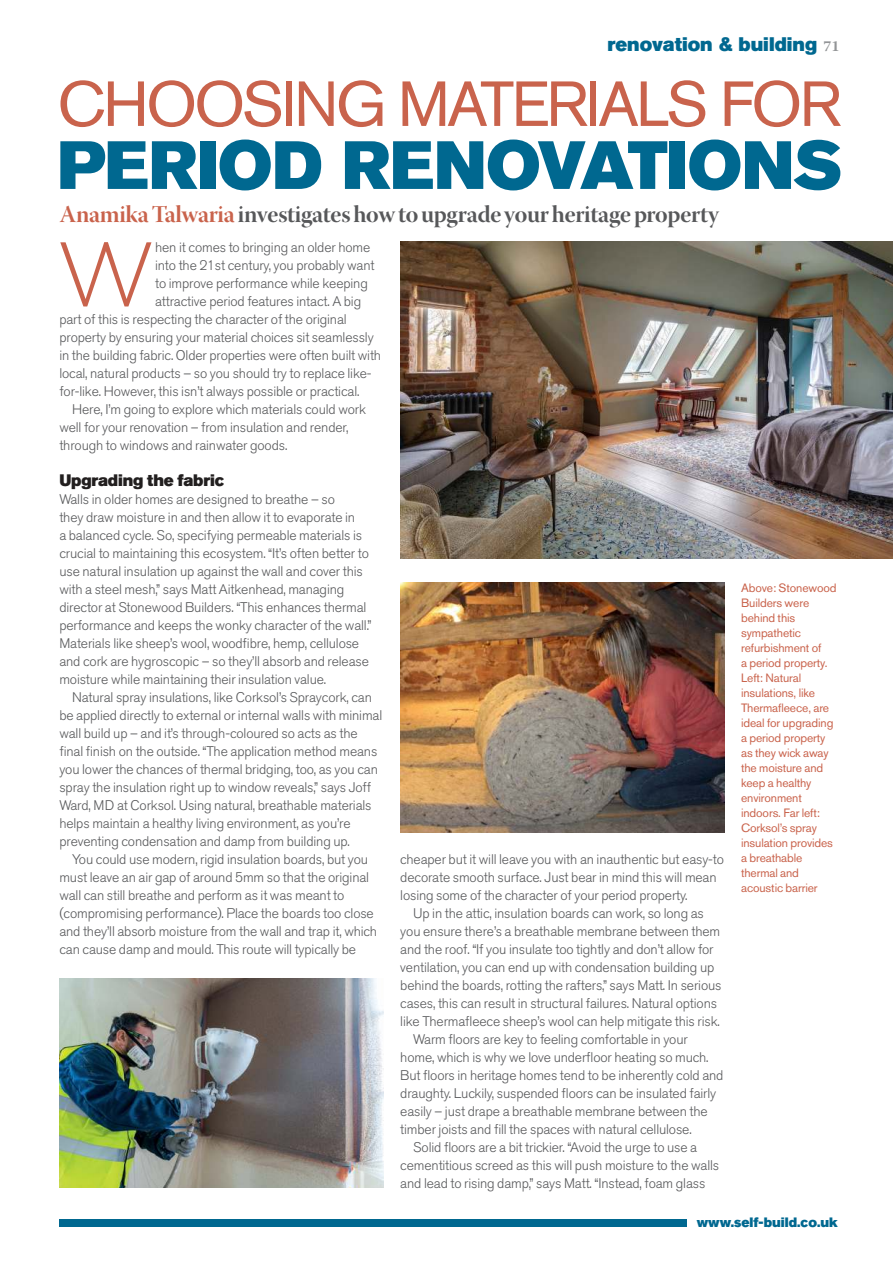
<style>
.page{position:relative;width:893px;height:1263px;background:#fff}
.page>*{position:absolute;margin:0;border:0;box-sizing:border-box;transform-origin:0 0}
.t1{font:300 91.05px "Gotham";color:#c9634c}
.t2{font:67.5px "Akzidenz Grotesk Std Super";letter-spacing:-.005em;color:#006890}
.t3{font:63px "Akzidenz Grotesk Std";letter-spacing:-.045em;color:#c9634c}
.t4{font:24px "Warnock Pro Bold Disp";letter-spacing:-.015em;color:#57585a}
.t5{font:19.5px "Akzidenz Grotesk Std Super";color:#006890}
.t6{font:16.5px "Akzidenz Grotesk Std Super";letter-spacing:-.01em;color:#221f1f}
.t7{font:300 13.8px/18px "Akzidenz Grotesk Std";letter-spacing:-.01em;color:#57585a}
.t8{font:13.5px "Akzidenz Grotesk Std Super";color:#006890}
.t9{font:12px/15px "Akzidenz Grotesk Std";letter-spacing:-.01em;color:#c9634c}
.s1{font-family:"Warnock Pro";font-weight:700;font-size:15px;color:#939597}
.s2{color:#c9634c}
</style>
<div class="page">
<div style="left:60px;top:1220px;width:627px;height:7px;background:#006890"></div>
<img style="left:401px;top:242px;width:492px;height:316px">
<img style="left:400px;top:583px;width:324px;height:249px">
<img style="left:60px;top:978px;width:323px;height:210px">
<h3 class="t5" style="left:608px;top:36px;width:234px">renovation &amp; building <span class="s1">71</span></h3>
<h3 class="t3" style="left:57px;top:80px;width:786px">CHOOSING MATERIALS FOR</h3>
<h2 class="t2" style="left:57px;top:139px;width:786px">PERIOD RENOVATIONS</h2>
<h3 class="t4" style="left:60px;top:205px;width:661px"><span class="s2">Anamika Talwaria</span> investigates how to upgrade your heritage property</h3>
<h1 class="t1" style="left:56px;top:233px;width:102px">W</h1>
<p class="t7" style="left:155px;top:239px;width:217px">hen it comes to bringing an older home</p>
<p class="t7" style="left:155px;top:257px;width:221px">into the 21st century, you probably want</p>
<p class="t7" style="left:155px;top:275px;width:214px">to improve performance while keeping</p>
<p class="t7" style="left:155px;top:293px;width:208px">attractive period features intact. A big</p>
<p class="t7" style="left:59px;top:311px;width:289px">part of this is respecting the character of the original</p>
<p class="t7" style="left:59px;top:329px;width:316px">property by ensuring your material choices sit seamlessly</p>
<p class="t7" style="left:59px;top:347px;width:323px">in the building fabric. Older properties were often built with</p>
<p class="t7" style="left:59px;top:365px;width:314px">local, natural products – so you should try to replace like-</p>
<p class="t7" style="left:59px;top:383px;width:302px">for-like. However, this isn’t always possible or practical.</p>
<p class="t7" style="left:72px;top:401px;width:295px">Here, I’m going to explore which materials could work</p>
<p class="t7" style="left:59px;top:419px;width:291px">well for your renovation – from insulation and render,</p>
<p class="t7" style="left:59px;top:437px;width:229px">through to windows and rainwater goods.</p>
<p class="t6" style="left:59px;top:474px;width:166px">Upgrading the fabric</p>
<p class="t7" style="left:59px;top:491px;width:314px">Walls in older homes are designed to breathe – so<br>they draw moisture in and then allow it to evaporate in<br>a balanced cycle. So, specifying permeable materials is crucial to maintaining this ecosystem. “It’s often better to use natural insulation up against the wall and cover this with a steel mesh,” says Matt Aitkenhead, managing director at Stonewood Builders. “This enhances thermal performance and keeps the wonky character of the wall.” Materials like sheep’s wool, woodfibre, hemp, cellulose and cork are hygroscopic – so they’ll absorb and release moisture while maintaining their insulation value.</p>
<p class="t7" style="left:59px;top:689px;width:324px;text-indent:13px">Natural spray insulations, like Corksol’s Spraycork, can be applied directly to external or internal walls with minimal wall build up – and it’s through-coloured so acts as the final finish on the outside. “The application method means you lower the chances of thermal bridging, too, as you can spray the insulation right up to window reveals,” says Joff Ward, MD at Corksol. Using natural, breathable materials helps maintain a healthy living environment, as you’re preventing condensation and damp from building up.</p>
<p class="t7" style="left:59px;top:851px;width:319px;text-indent:13px">You could use modern, rigid insulation boards, but you must leave an air gap of around 5mm so that the original wall can still breathe and perform as it was meant to (compromising performance). Place the boards too close and they’ll absorb moisture from the wall and trap it, which can cause damp and mould. This route will typically be</p>
<p class="t7" style="left:400px;top:851px;width:325px">cheaper but it will leave you with an inauthentic but easy-to decorate smooth surface. Just bear in mind this will mean losing some of the character of your period property.</p>
<p class="t7" style="left:413px;top:905px;width:292px">Up in the attic, insulation boards can work, so long as</p>
<p class="t7" style="left:400px;top:923px;width:321px">you ensure there’s a breathable membrane between them</p>
<p class="t7" style="left:400px;top:941px;width:315px">and the roof. “If you insulate too tightly and don’t allow for</p>
<p class="t7" style="left:400px;top:959px;width:316px">ventilation, you can end up with condensation building up</p>
<p class="t7" style="left:400px;top:977px;width:323px">behind the boards, rotting the rafters,” says Matt. In serious</p>
<p class="t7" style="left:400px;top:995px;width:318px">cases, this can result in structural failures. Natural options</p>
<p class="t7" style="left:400px;top:1013px;width:321px">like Thermafleece sheep’s wool can help mitigate this risk.</p>
<p class="t7" style="left:413px;top:1031px;width:276px">Warm floors are key to feeling comfortable in your</p>
<p class="t7" style="left:400px;top:1049px;width:310px">home, which is why we love underfloor heating so much.</p>
<p class="t7" style="left:400px;top:1067px;width:325px">But floors in heritage homes tend to be inherently cold and</p>
<p class="t7" style="left:400px;top:1085px;width:317px">draughty. Luckily, suspended floors can be insulated fairly</p>
<p class="t7" style="left:400px;top:1103px;width:309px">easily – just drape a breathable membrane between the</p>
<p class="t7" style="left:400px;top:1121px;width:293px">timber joists and fill the spaces with natural cellulose.</p>
<p class="t7" style="left:413px;top:1139px;width:286px">Solid floors are a bit trickier. “Avoid the urge to use a</p>
<p class="t7" style="left:400px;top:1157px;width:320px">cementitious screed as this will push moisture to the walls</p>
<p class="t7" style="left:400px;top:1175px;width:307px">and lead to rising damp,” says Matt. “Instead, foam glass</p>
<p class="t9" style="left:741px;top:581px;width:97px">Above: Stonewood<br>Builders were behind this sympathetic refurbishment of<br>a period property.<br>Left: Natural insulations, like<br>Thermafleece, are ideal for upgrading a period property as they wick away the moisture and keep a healthy environment indoors. Far left:<br>Corksol’s spray insulation provides a breathable thermal and acoustic barrier</p>
<p class="t8" style="left:697px;top:1217px;width:143px">www.self-build.co.uk</p>
</div>
